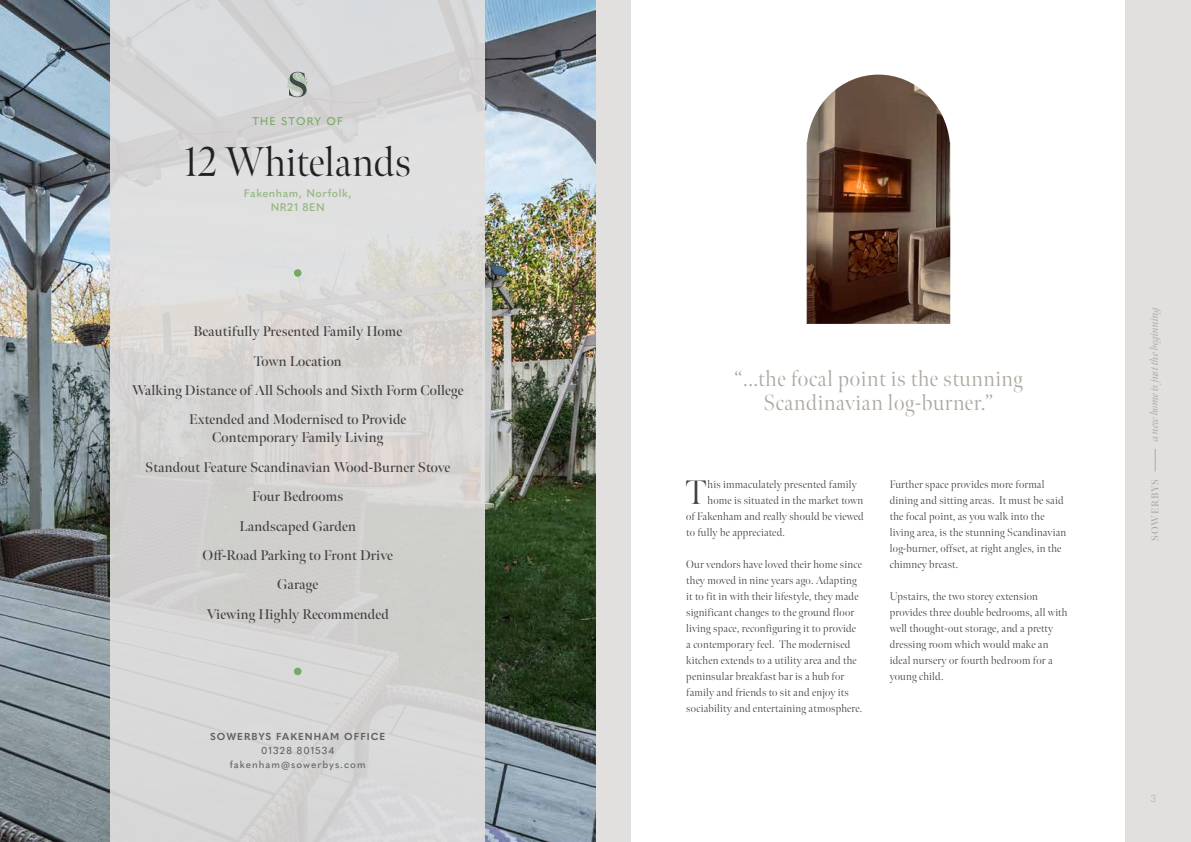
<style>
.page{position:relative;width:1191px;height:842px;background:#fff}
.page>*{position:absolute;margin:0;border:0;box-sizing:border-box;transform-origin:0 0}
.t1{font:300 41.5px "Meno Banner";color:#222223}
.t2{font:300 34px "Meno Banner";color:#434141}
.t3{font:300 22px/24px "Meno Banner";letter-spacing:.025em;color:#ada8a0;text-align:center}
.t4{font:600 14px/29.3px "Meno Banner";letter-spacing:.01em;color:#434141;text-align:center}
.t5{font:300 11px/16px "Meno Banner";letter-spacing:.02em;color:#434141}
.t6{font:italic 11px "Meno Banner";letter-spacing:-.01em;color:#ada8a0}
.t7{font:600 11px/14px "Quasimoda";letter-spacing:.05em;color:#96ba81;text-align:center}
.t8{font:500 11px "Quasimoda";letter-spacing:.1em;color:#76aa62}
.t9{font:500 10px/14px "Quasimoda";letter-spacing:.1em;color:#5e6662;text-align:center}
.t10{font:700 10px "Quasimoda";letter-spacing:.1em;color:#5e6662}
.t11{font:600 10px "Meno Banner";letter-spacing:.08em;color:#ada8a0}
.t12{font:300 10px "Quasimoda";color:#ada8a0}
</style>
<div class="page">
<div style="left:595px;top:0;width:596px;height:842px;background:#e2e0df"></div>
<svg style="left:1155px;top:449px;width:1px;height:22px"></svg>
<img style="left:0;top:0;width:595px;height:842px">
<div style="left:111px;top:0;width:374px;height:842px;background:#d9d8d7"></div>
<div style="left:294px;top:269px;width:7px;height:8px;background:#76aa62;border-radius:50%"></div>
<div style="left:294px;top:668px;width:7px;height:7px;background:#76aa62;border-radius:50%"></div>
<svg style="left:287px;top:72px;width:21px;height:25px"></svg>
<div style="left:631px;top:0;width:494px;height:842px;background:#fff"></div>
<img style="left:806px;top:75px;width:144px;height:249px">
<p class="t8" style="left:252px;top:113px;width:92px">THE STORY OF</p>
<h1 class="t1" style="left:184px;top:137px;width:228px">12 Whitelands</h1>
<p class="t7" style="left:244px;top:186px;width:109px">Fakenham, Norfolk,<br>NR21 8EN</p>
<p class="t4" style="left:132px;top:317px;width:333px">Beautifully Presented Family Home<br>Town Location<br>Walking Distance of All Schools and Sixth Form College Extended and Modernised to Provide</p>
<p class="t4" style="left:145px;top:423px;width:307px">Contemporary Family Living<br>Standout Feature Scandinavian Wood-Burner Stove<br>Four Bedrooms<br>Landscaped Garden<br>Off-Road Parking to Front Drive<br>Garage<br>Viewing Highly Recommended</p>
<p class="t10" style="left:210px;top:728px;width:177px">SOWERBYS FAKENHAM OFFICE</p>
<p class="t9" style="left:230px;top:742px;width:137px">01328 801534 fakenham@sowerbys.com</p>
<h3 class="t3" style="left:734px;top:367px;width:290px">“...the focal point is the stunning<br>Scandinavian log-burner.”</h3>
<h2 class="t2" style="left:685px;top:472px;width:23px">T</h2>
<p class="t5" style="left:707px;top:477px;width:151px">his immaculately presented family</p>
<p class="t5" style="left:707px;top:493px;width:157px">home is situated in the market town</p>
<p class="t5" style="left:686px;top:509px;width:179px">of Fakenham and really should be viewed</p>
<p class="t5" style="left:686px;top:525px;width:100px">to fully be appreciated.</p>
<p class="t5" style="left:686px;top:557px;width:177px">Our vendors have loved their home since they moved in nine years ago. Adapting it to fit in with their lifestyle, they made significant changes to the ground floor living space, reconfiguring it to provide a contemporary feel. The modernised kitchen extends to a utility area and the peninsular breakfast bar is a hub for family and friends to sit and enjoy its sociability and entertaining atmosphere.</p>
<p class="t5" style="left:889px;top:477px;width:178px">Further space provides more formal dining and sitting areas. It must be said the focal point, as you walk into the living area, is the stunning Scandinavian log-burner, offset, at right angles, in the chimney breast.</p>
<p class="t5" style="left:889px;top:589px;width:179px">Upstairs, the two storey extension provides three double bedrooms, all with well thought-out storage, and a pretty dressing room which would make an ideal nursery or fourth bedroom for a young child.</p>
<p class="t6" style="left:1147px;top:441px;width:138px;rotate:-90deg">a new home is just the beginning</p>
<p class="t11" style="left:1149px;top:541px;width:63px;rotate:-90deg">SOWERBYS</p>
<p class="t12" style="left:1150px;top:791px;width:7px">3</p>
</div>
